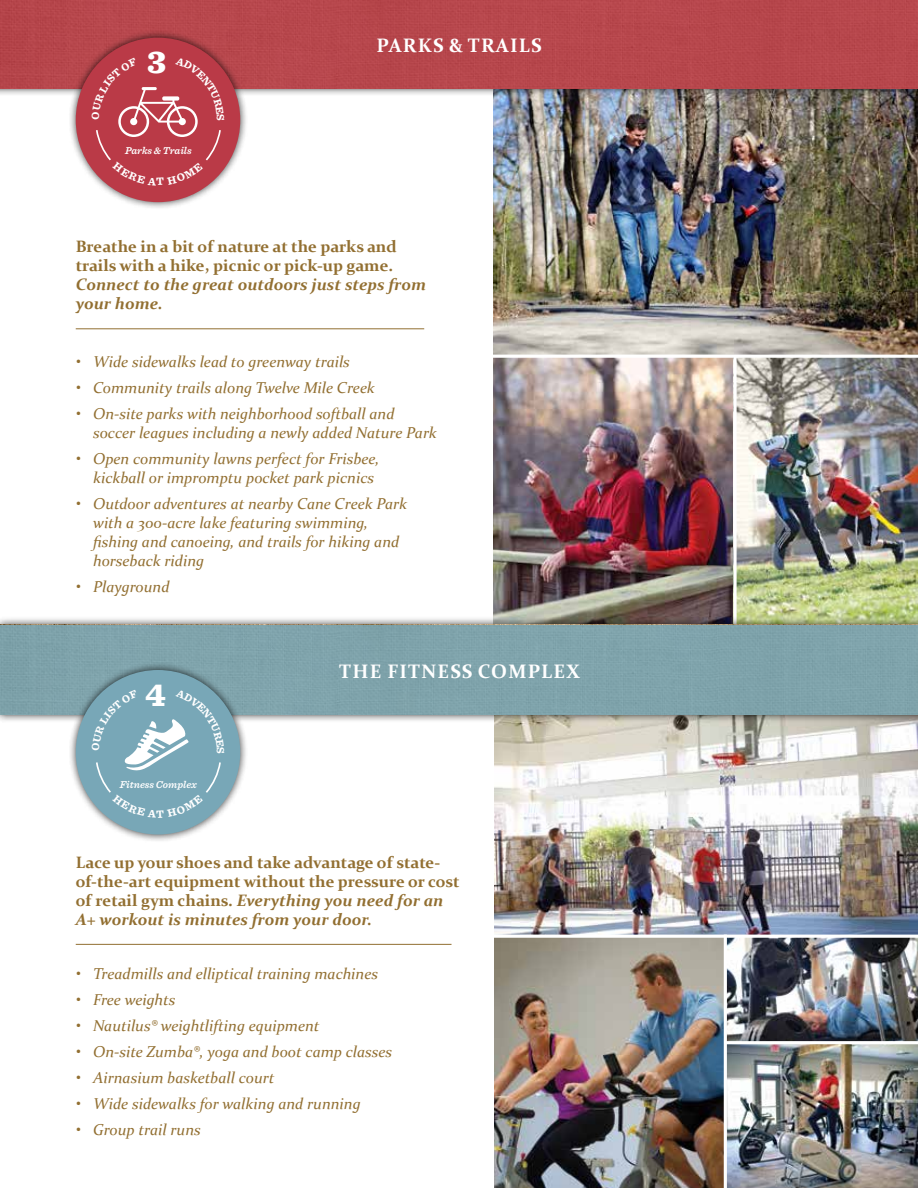
<style>
.page{position:relative;width:918px;height:1188px;background:#fff}
.page>*{position:absolute;margin:0;border:0;box-sizing:border-box;transform-origin:0 0}
.t1{font:900 33px "Sentinel";color:#fff}
.t2{font:700 19.5px "Constantia";letter-spacing:.06em;color:#fff}
.t3{font:700 16.5px/18.9px "Constantia";color:#926f31}
.t4{font:italic 700 16.5px/18.9px "Constantia";color:#926f31}
.t5{font:italic 15.75px/18.9px "Constantia";color:#926f31}
.t6{font:italic 600 10.35px "Sentinel";color:#fff}
.s1{font-style:italic}
</style>
<div class="page">
<img style="left:494px;top:938px;width:230px;height:250px">
<img style="left:494px;top:723px;width:424px;height:212px">
<img style="left:727px;top:1044px;width:191px;height:144px">
<img style="left:727px;top:938px;width:191px;height:103px">
<img style="left:494px;top:358px;width:239px;height:259px">
<img style="left:737px;top:358px;width:181px;height:259px">
<svg style="left:733px;top:358px;width:4px;height:259px"></svg>
<img style="left:494px;top:97px;width:424px;height:258px">
<hr style="left:76px;top:328px;width:348px;height:1px;background:#926f31">
<hr style="left:76px;top:944px;width:376px;height:1px;background:#926f31">
<div style="left:0;top:617px;width:918px;height:106px;background:#000;opacity:.75"></div>
<div style="left:0;top:625px;width:918px;height:90px;background:#7fa3ab"></div>
<div style="left:68px;top:662px;width:181px;height:181px;background:#000;opacity:.75"></div>
<div style="left:76px;top:670px;width:164px;height:165px;background:#78a7b7;border-radius:50%"></div>
<div style="left:0;top:0;width:918px;height:97px;background:#000;opacity:.75"></div>
<div style="left:0;top:0;width:918px;height:89px;background:#b7474c"></div>
<div style="left:68px;top:30px;width:181px;height:180px;background:#000;opacity:.75"></div>
<div style="left:76px;top:38px;width:164px;height:164px;background:#ba3a47;border-radius:50%"></div>
<svg style="left:92px;top:689px;width:132px;height:129px"></svg>
<svg style="left:92px;top:57px;width:132px;height:128px"></svg>
<h1 class="t1" style="left:148px;top:36px;width:20px">3</h1>
<p class="t6" style="left:125px;top:142px;width:68px">Parks &amp; Trails</p>
<p class="t2" style="left:376px;top:32px;width:167px">PARKS &amp; TRAILS</p>
<p class="t3" style="left:76px;top:236px;width:323px">Breathe in a bit of nature at the parks and trails with a hike, picnic or pick-up game.</p>
<p class="t4" style="left:76px;top:274px;width:352px">Connect to the great outdoors just steps from your home.</p>
<p class="t5" style="left:76px;top:352px;width:276px">• Wide sidewalks lead to greenway trails</p>
<p class="t5" style="left:76px;top:378px;width:301px">• Community trails along Twelve Mile Creek</p>
<p class="t5" style="left:93px;top:404px;width:345px;text-indent:-17px">• On-site parks with neighborhood softball and soccer leagues including a newly added Nature Park</p>
<p class="t5" style="left:93px;top:449px;width:288px;text-indent:-17px">• Open community lawns perfect for Frisbee, kickball or impromptu pocket park picnics</p>
<p class="t5" style="left:93px;top:493px;width:316px;text-indent:-17px">• Outdoor adventures at nearby Cane Creek Park with a 300-acre lake featuring swimming, fishing and canoeing, and trails for hiking and horseback riding</p>
<p class="t5" style="left:76px;top:576px;width:95px">• Playground</p>
<h1 class="t1" style="left:146px;top:668px;width:22px">4</h1>
<p class="t6" style="left:120px;top:776px;width:79px">Fitness Complex</p>
<p class="t2" style="left:339px;top:658px;width:242px">THE FITNESS COMPLEX</p>
<p class="t3" style="left:76px;top:852px;width:385px">Lace up your shoes and take advantage of state&shy;of-the-art equipment without the pressure or cost of retail gym chains. <span class="s1">Everything you need for an A+ workout is minutes from your door.</span></p>
<p class="t5" style="left:76px;top:963px;width:304px">• Treadmills and elliptical training machines</p>
<p class="t5" style="left:76px;top:989px;width:101px">• Free weights</p>
<p class="t5" style="left:76px;top:1015px;width:245px">• Nautilus® weightlifting equipment</p>
<p class="t5" style="left:76px;top:1041px;width:318px">• On-site Zumba®, yoga and boot camp classes</p>
<p class="t5" style="left:76px;top:1067px;width:200px">• Airnasium basketball court</p>
<p class="t5" style="left:76px;top:1093px;width:286px">• Wide sidewalks for walking and running</p>
<p class="t5" style="left:76px;top:1119px;width:127px">• Group trail runs</p>
</div>
